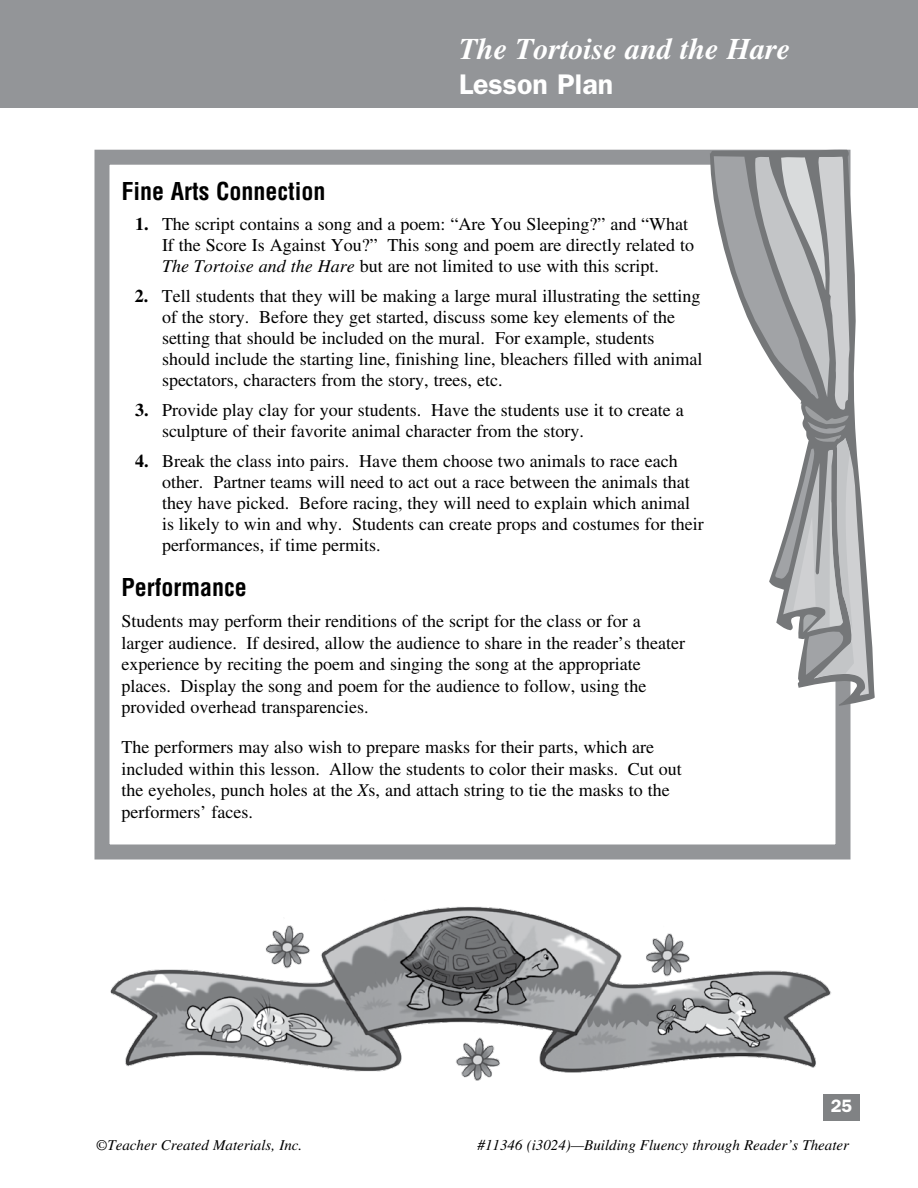
<style>
.page{position:relative;width:918px;height:1188px;background:#fff}
.page>*{position:absolute;margin:0;border:0;box-sizing:border-box;transform-origin:0 0}
.t1{font:italic 700 30px "Times LT Std";color:#fff}
.t2{font:600 28.5px "ITC Franklin Gothic Std";color:#fff}
.t3{font:700 condensed 24px "Helvetica LT Std";color:#000}
.t4{font:18px/21px "Times LT Std";color:#000}
.t5{font:600 18px "ITC Franklin Gothic Std";color:#fff}
.t6{font:italic 15px "Times LT Std";color:#000}
.s1{font-weight:700}
.s2{font-style:italic}
</style>
<div class="page">
<div style="left:824px;top:1094px;width:36px;height:27px;background:#808284"></div>
<div style="left:0;top:0;width:918px;height:108px;background:#939598"></div>
<div style="left:94px;top:150px;width:756px;height:710px;border:15px solid #939598"></div>
<svg style="left:710px;top:150px;width:165px;height:556px"></svg>
<svg style="left:714px;top:156px;width:155px;height:539px"></svg>
<img style="left:110px;top:906px;width:721px;height:175px">
<h1 class="t1" style="left:459px;top:32px;width:333px">The Tortoise and the Hare</h1>
<h2 class="t2" style="left:459px;top:67px;width:156px">Lesson Plan</h2>
<h3 class="t3" style="left:122px;top:177px;width:205px">Fine Arts Connection</h3>
<p class="t4" style="left:162px;top:214px;width:534px;text-indent:-27px"><span class="s1">1.</span> The script contains a song and a poem: “Are You Sleeping?” and “What<br>If the Score Is Against You?” This song and poem are directly related to<br><span class="s2">The Tortoise and the Hare</span> but are not limited to use with this script.</p>
<p class="t4" style="left:162px;top:286px;width:542px;text-indent:-27px"><span class="s1">2.</span> Tell students that they will be making a large mural illustrating the setting of the story. Before they get started, discuss some key elements of the setting that should be included on the mural. For example, students should include the starting line, finishing line, bleachers filled with animal spectators, characters from the story, trees, etc.</p>
<p class="t4" style="left:162px;top:400px;width:523px;text-indent:-27px"><span class="s1">3.</span> Provide play clay for your students. Have the students use it to create a sculpture of their favorite animal character from the story.</p>
<p class="t4" style="left:162px;top:451px;width:543px;text-indent:-27px"><span class="s1">4.</span> Break the class into pairs. Have them choose two animals to race each other. Partner teams will need to act out a race between the animals that they have picked. Before racing, they will need to explain which animal is likely to win and why. Students can create props and costumes for their performances, if time permits.</p>
<h3 class="t3" style="left:122px;top:573px;width:127px">Performance</h3>
<p class="t4" style="left:122px;top:610px;width:565px;line-height:21.6px">Students may perform their renditions of the script for the class or for a larger audience. If desired, allow the audience to share in the reader’s theater experience by reciting the poem and singing the song at the appropriate places. Display the song and poem for the audience to follow, using the provided overhead transparencies.</p>
<p class="t4" style="left:122px;top:736px;width:562px;line-height:21.6px">The performers may also wish to prepare masks for their parts, which are included within this lesson. Allow the students to color their masks. Cut out the eyeholes, punch holes at the <span class="s2">X</span>s, and attach string to tie the masks to the performers’ faces.</p>
<p class="t5" style="left:831px;top:1095px;width:12px">25</p>
<p class="t6" style="left:96px;top:1137px;width:208px">©Teacher Created Materials, Inc.</p>
<p class="t6" style="left:478px;top:1137px;width:373px">#11346 (i3024)—Building Fluency through Reader’s Theater</p>
<p class="t6" style="left:500px;top:1137px;width:67px">289 2875</p>
</div>
